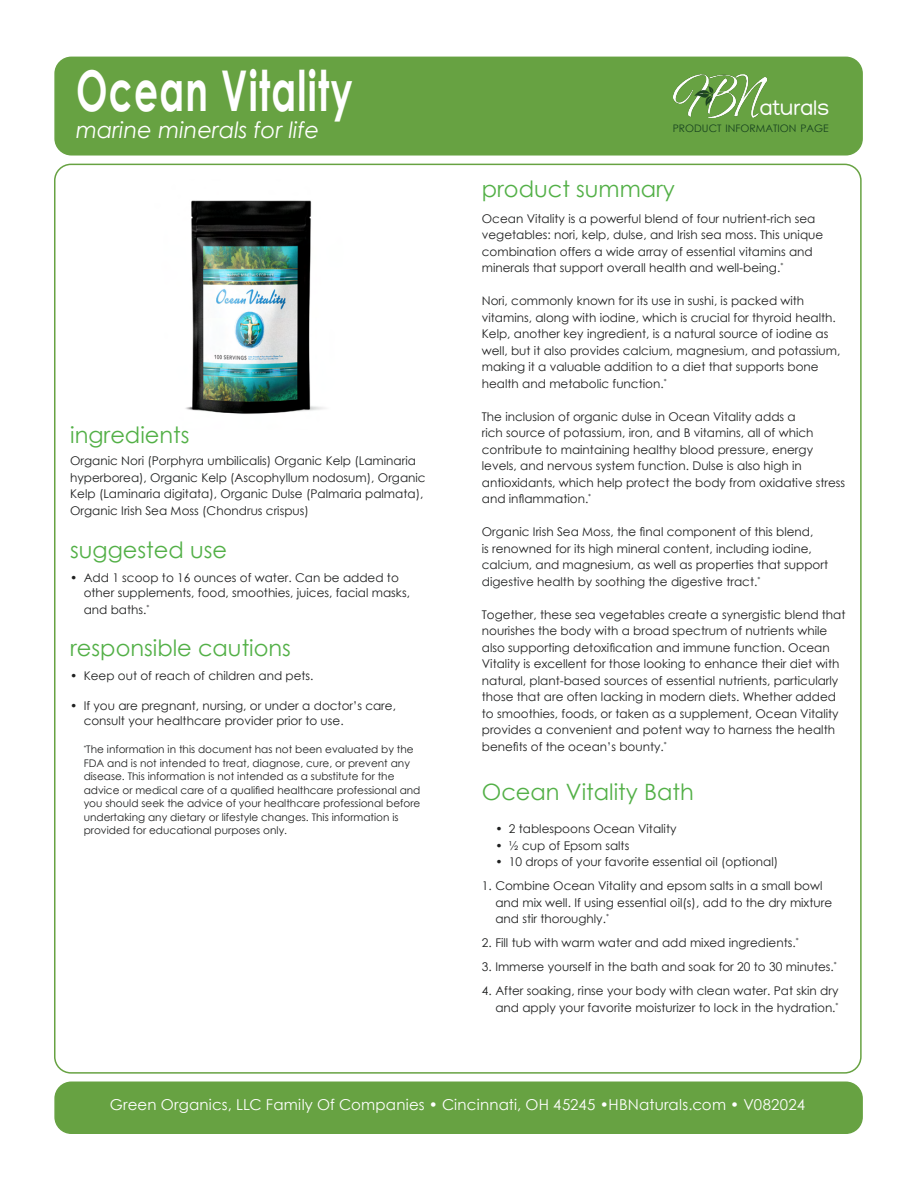
<style>
.page{position:relative;width:918px;height:1188px;background:#fff}
.page>*{position:absolute;margin:0;border:0;box-sizing:border-box;transform-origin:0 0}
.t1{font:700 56.25px "Century Gothic";letter-spacing:.035em;color:#fff;scale:.67 1}
.t2{font:22.5px "Century Gothic";color:#53b047}
.t3{font:italic 22.5px "Century Gothic";color:#fff}
.t4{font:22.5px "Traffolight";color:#fff}
.Paragraph_Style{font:15px "Century Gothic";letter-spacing:.015em;color:#fff}
.t5{font:12px/16.5px "Century Gothic";color:#1f2020}
.t6{font:10.5px/13.5px "Century Gothic";color:#1f2020}
.t7{font:10.35px "Century Gothic";color:#17431f}
</style>
<div class="page">
<div style="left:55px;top:57px;width:807px;height:98px;background:#67a242;border-radius:16px"></div>
<div style="left:54px;top:57px;width:809px;height:99px;border:2px solid #67a242;border-radius:16px"></div>
<img style="left:673px;top:75px;width:93px;height:42px">
<div style="left:55px;top:1082px;width:807px;height:51px;background:#67a242;border-radius:16px"></div>
<div style="left:54px;top:1082px;width:809px;height:52px;border:2px solid #67a242;border-radius:16px"></div>
<img style="left:185px;top:200px;width:140px;height:214px">
<p class="t1" style="left:76px;top:48px;width:414px">Ocean Vitality</p>
<p class="t3" style="left:76px;top:114px;width:245px">marine minerals for life</p>
<p class="t2" style="left:70px;top:419px;width:121px">ingredients</p>
<p class="t5" style="left:70px;top:453px;width:357px">Organic Nori (Porphyra umbilicalis) Organic Kelp (Laminaria hyperborea), Organic Kelp (Ascophyllum nodosum), Organic Kelp (Laminaria digitata), Organic Dulse (Palmaria palmata), Organic Irish Sea Moss (Chondrus crispus)</p>
<p class="t2" style="left:70px;top:535px;width:158px">suggested use</p>
<p class="t5" style="left:84px;top:570px;width:328px;line-height:15px;text-indent:-14px">• Add 1 scoop to 16 ounces of water. Can be added to other supplements, food, smoothies, juices, facial masks,</p>
<p class="t5" style="left:84px;top:601px;width:67px">and baths.<sup>*</sup></p>
<p class="t2" style="left:70px;top:632px;width:222px">responsible cautions</p>
<p class="t5" style="left:70px;top:667px;width:245px">• Keep out of reach of children and pets.</p>
<p class="t5" style="left:84px;top:698px;width:314px;line-height:15px;text-indent:-14px">• If you are pregnant, nursing, or under a doctor’s care, consult your healthcare provider prior to use.</p>
<p class="t6" style="left:84px;top:743px;width:338px"><sup>*</sup>The information in this document has not been evaluated by the FDA and is not intended to treat, diagnose, cure, or prevent any disease. This information is not intended as a substitute for the advice or medical care of a qualified healthcare professional and you should seek the advice of your healthcare professional before undertaking any dietary or lifestyle changes. This information is provided for educational purposes only.</p>
<p class="t4" style="left:760px;top:99px;width:71px">aturals</p>
<p class="t7" style="left:673px;top:121px;width:157px">PRODUCT INFORMATION PAGE</p>
<p class="t2" style="left:482px;top:173px;width:195px">product summary</p>
<p class="t5" style="left:482px;top:210px;width:343px">Ocean Vitality is a powerful blend of four nutrient-rich sea vegetables: nori, kelp, dulse, and Irish sea moss. This unique combination offers a wide array of essential vitamins and minerals that support overall health and well-being.<sup>*</sup></p>
<p class="t5" style="left:482px;top:292px;width:360px">Nori, commonly known for its use in sushi, is packed with vitamins, along with iodine, which is crucial for thyroid health.<br>Kelp, another key ingredient, is a natural source of iodine as well, but it also provides calcium, magnesium, and potassium, making it a valuable addition to a diet that supports bone health and metabolic function.<sup>*</sup></p>
<p class="t5" style="left:482px;top:408px;width:365px">The inclusion of organic dulse in Ocean Vitality adds a<br>rich source of potassium, iron, and B vitamins, all of which contribute to maintaining healthy blood pressure, energy levels, and nervous system function. Dulse is also high in antioxidants, which help protect the body from oxidative stress and inflammation.<sup>*</sup></p>
<p class="t5" style="left:482px;top:523px;width:348px">Organic Irish Sea Moss, the final component of this blend,<br>is renowned for its high mineral content, including iodine, calcium, and magnesium, as well as properties that support digestive health by soothing the digestive tract.<sup>*</sup></p>
<p class="t5" style="left:482px;top:606px;width:365px">Together, these sea vegetables create a synergistic blend that nourishes the body with a broad spectrum of nutrients while also supporting detoxification and immune function. Ocean Vitality is excellent for those looking to enhance their diet with natural, plant-based sources of essential nutrients, particularly those that are often lacking in modern diets. Whether added to smoothies, foods, or taken as a supplement, Ocean Vitality provides a convenient and potent way to harness the health benefits of the ocean’s bounty.<sup>*</sup></p>
<p class="t2" style="left:482px;top:776px;width:213px">Ocean Vitality Bath</p>
<p class="t5" style="left:495px;top:820px;width:183px">• 2 tablespoons Ocean Vitality</p>
<p class="t5" style="left:495px;top:837px;width:136px">• ½ cup of Epsom salts</p>
<p class="t5" style="left:495px;top:853px;width:284px">• 10 drops of your favorite essential oil (optional)</p>
<p class="t5" style="left:495px;top:877px;width:338px;text-indent:-14px">1. Combine Ocean Vitality and epsom salts in a small bowl and mix well. If using essential oil(s), add to the dry mixture and stir thoroughly.<sup>*</sup></p>
<p class="t5" style="left:482px;top:934px;width:318px">2. Fill tub with warm water and add mixed ingredients.<sup>*</sup></p>
<p class="t5" style="left:482px;top:958px;width:356px">3. Immerse yourself in the bath and soak for 20 to 30 minutes.<sup>*</sup></p>
<p class="t5" style="left:482px;top:982px;width:358px;text-align:right">4. After soaking, rinse your body with clean water. Pat skin dry and apply your favorite moisturizer to lock in the hydration.<sup>*</sup></p>
<p class="Paragraph_Style" style="left:110px;top:1094px;width:697px">Green Organics, LLC Family Of Companies • Cincinnati, OH 45245 •HBNaturals.com • V082024</p>
</div>
